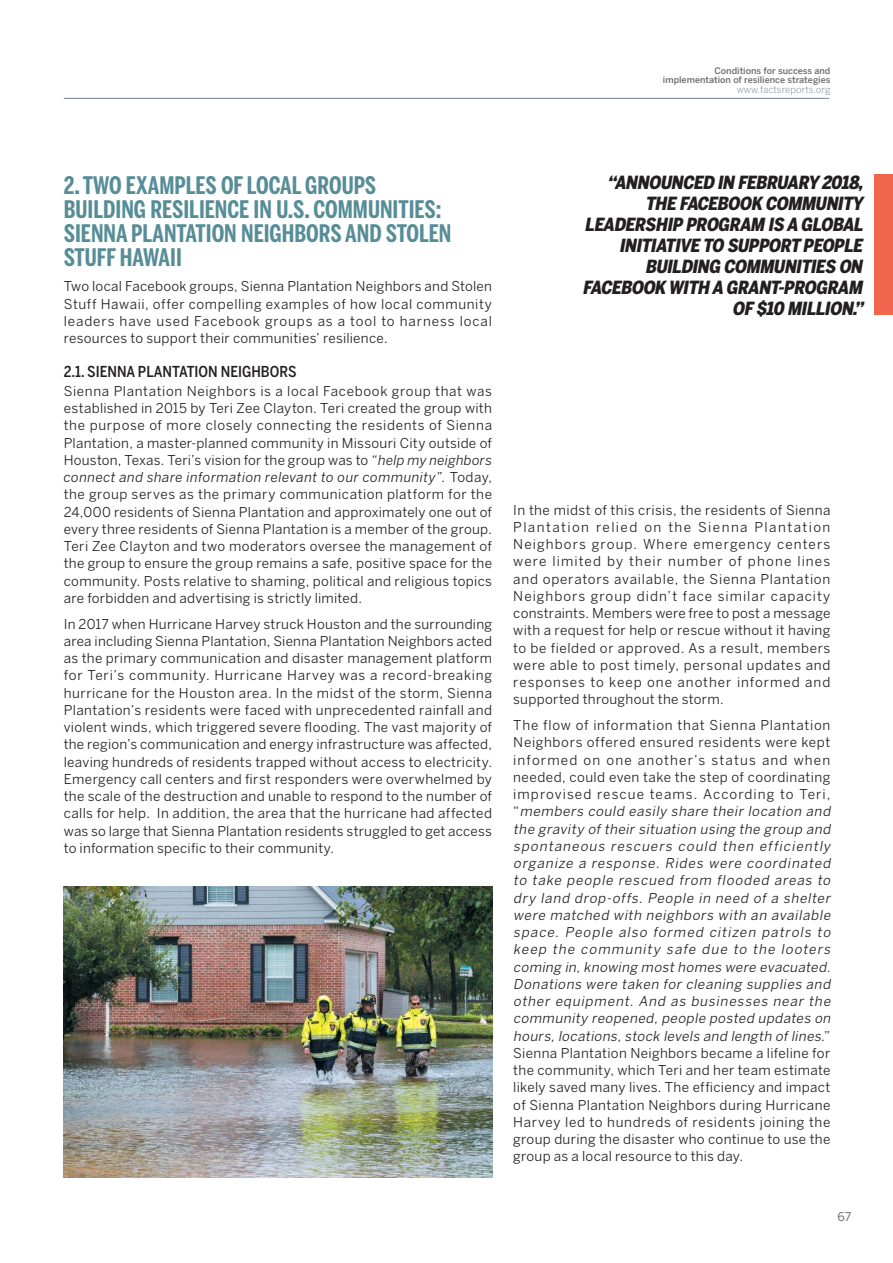
<style>
.page{position:relative;width:893px;height:1263px;background:#fff}
.page>*{position:absolute;margin:0;border:0;box-sizing:border-box;transform-origin:0 0}
.t1{font:700 24px/24px "Benton Sans Comp";color:#568d97}
.t2{font:italic 900 18px/21px "Benton Sans Cond";letter-spacing:-.02em;color:#231f20;text-align:right}
.t3{font:500 15px "Benton Sans Cond";color:#231f20}
.t4{font:13.5px/17.2px "Benton Sans";letter-spacing:.02em;color:#231f20;text-align:justify}
.t5{font:italic 13.5px/17.2px "Benton Sans";color:#231f20}
.t6{font:12px "Benton Sans";color:#6d6e70}
.t7{font:300 9.75px "Benton Sans";color:#738196}
.t8{font:500 9px/9px "Benton Sans";color:#6d6e70;text-align:right}
.s1{font-style:italic}
.s2{font-style:normal}
</style>
<div class="page">
<div style="left:874px;top:174px;width:19px;height:141px;background:#f26650"></div>
<img style="left:64px;top:887px;width:428px;height:291px">
<hr style="left:64px;top:98px;width:765px;height:1px;background:#738196">
<p class="t8" style="left:663px;top:68px;width:169px">Conditions for success and implementation of resilience strategies</p>
<p class="t7" style="left:737px;top:86px;width:95px">www.factsreports.org</p>
<h1 class="t1" style="left:64px;top:175px;width:389px">2. TWO EXAMPLES OF LOCAL GROUPS<br>BUILDING RESILIENCE IN U.S. COMMUNITIES:<br>SIENNA PLANTATION NEIGHBORS AND STOLEN<br>STUFF HAWAII</h1>
<p class="t4" style="left:64px;top:279px;width:430px">Two local Facebook groups, Sienna Plantation Neighbors and Stolen Stuff Hawaii, offer compelling examples of how local community leaders have used Facebook groups as a tool to harness local resources to support their communities’ resilience.</p>
<p class="t3" style="left:64px;top:365px;width:234px">2.1. SIENNA PLANTATION NEIGHBORS</p>
<p class="t4" style="left:64px;top:384px;width:430px">Sienna Plantation Neighbors is a local Facebook group that was established in 2015 by Teri Zee Clayton. Teri created the group with the purpose of more closely connecting the residents of Sienna Plantation, a master-planned community in Missouri City outside of Houston, Texas. Teri’s vision for the group was to <span class="s1">“help my neighbors connect and share information relevant to our community”.</span> Today, the group serves as the primary communication platform for the 24,000 residents of Sienna Plantation and approximately one out of every three residents of Sienna Plantation is a member of the group.<br>Teri Zee Clayton and two moderators oversee the management of the group to ensure the group remains a safe, positive space for the community. Posts relative to shaming, political and religious topics are forbidden and advertising is strictly limited.</p>
<p class="t4" style="left:64px;top:616px;width:430px">In 2017 when Hurricane Harvey struck Houston and the surrounding area including Sienna Plantation, Sienna Plantation Neighbors acted as the primary communication and disaster management platform for Teri’s community. Hurricane Harvey was a record-breaking hurricane for the Houston area. In the midst of the storm, Sienna Plantation’s residents were faced with unprecedented rainfall and violent winds, which triggered severe flooding. The vast majority of the region’s communication and energy infrastructure was affected, leaving hundreds of residents trapped without access to electricity.<br>Emergency call centers and first responders were overwhelmed by the scale of the destruction and unable to respond to the number of calls for help. In addition, the area that the hurricane had affected was so large that Sienna Plantation residents struggled to get access to information specific to their community.</p>
<h2 class="t2" style="left:583px;top:173px;width:285px">“ANNOUNCED IN FEBRUARY 2018,<br>THE FACEBOOK COMMUNITY<br>LEADERSHIP PROGRAM IS A GLOBAL<br>INITIATIVE TO SUPPORT PEOPLE<br>BUILDING COMMUNITIES ON<br>FACEBOOK WITH A GRANT-PROGRAM<br>OF $10 MILLION.”</h2>
<p class="t4" style="left:513px;top:502px;width:319px">In the midst of this crisis, the residents of Sienna Plantation relied on the Sienna Plantation Neighbors group. Where emergency centers were limited by their number of phone lines and operators available, the Sienna Plantation Neighbors group didn’t face similar capacity constraints. Members were free to post a message with a request for help or rescue without it having to be fielded or approved. As a result, members were able to post timely, personal updates and responses to keep one another informed and supported throughout the storm.</p>
<p class="t5" style="left:513px;top:718px;width:321px"><span class="s2">The flow of information that Sienna Plantation Neighbors offered ensured residents were kept informed on one another’s status and when needed, could even take the step of coordinating improvised rescue teams. According to Teri, “</span>members could easily share their location and the gravity of their situation using the group and spontaneous rescuers could then efficiently organize a response. Rides were coordinated to take people rescued from flooded areas to dry land drop-offs. People in need of a shelter were matched with neighbors with an available space. People also formed citizen patrols to keep the community safe due to the looters coming in, knowing most homes were evacuated.<br>Donations were taken for cleaning supplies and other equipment<span class="s2">.</span> And as businesses near the community reopened, people posted updates on hours, locations, stock levels and length of lines<span class="s2">.” Sienna Plantation Neighbors became a lifeline for the community, which Teri and her team estimate likely saved many lives. The efficiency and impact of Sienna Plantation Neighbors during Hurricane Harvey led to hundreds of residents joining the group during the disaster who continue to use the group as a local resource to this day.</span></p>
<p class="t6" style="left:837px;top:1212px;width:15px">67</p>
</div>
